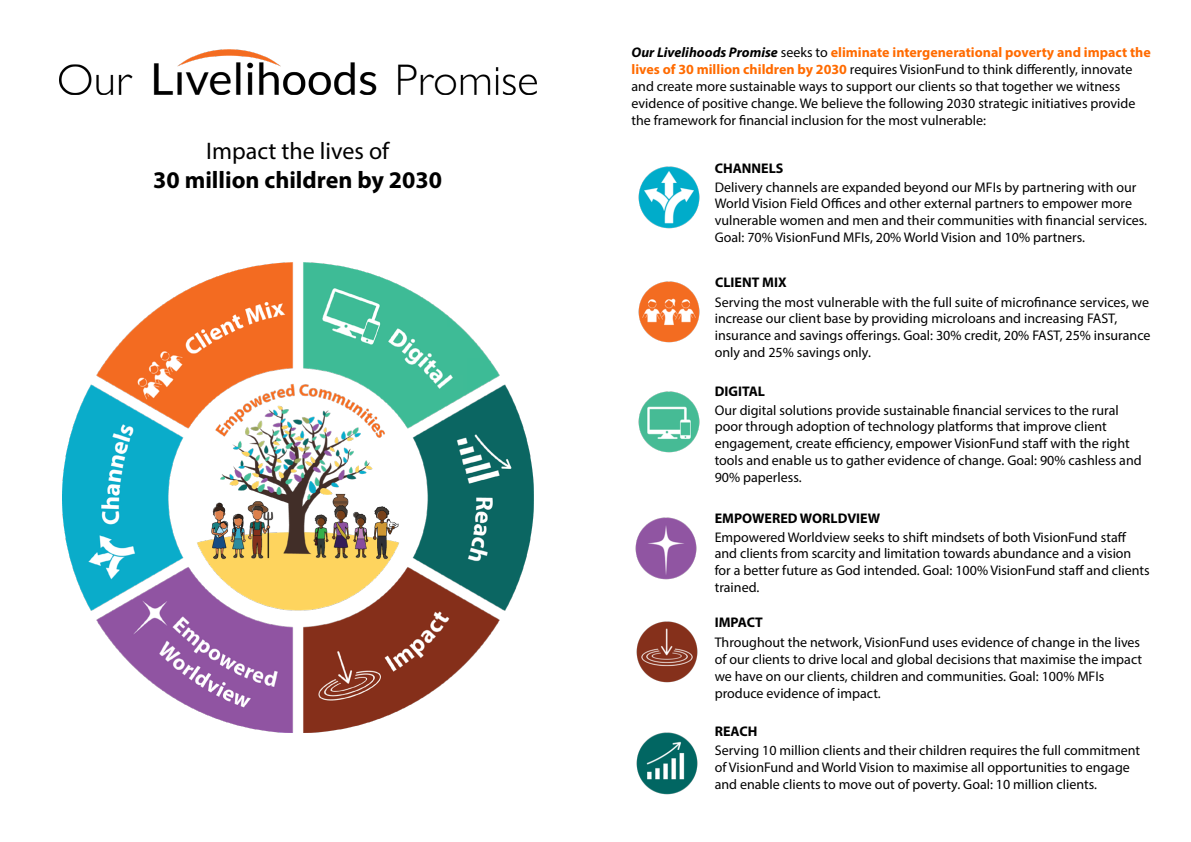
<style>
.page{position:relative;width:1191px;height:842px;background:#fff}
.page>*{position:absolute;margin:0;border:0;box-sizing:border-box;transform-origin:0 0}
.t1{font:700 24px "Myriad Pro";color:#000}
.t2{font:24px "Myriad Pro";color:#000}
.t3{font:14px/16.8px "Myriad Pro";color:#000}
.t4{font:700 14px "Myriad Pro";color:#000}
.s1{font-weight:700;font-style:italic}
.s2{font-weight:700;color:#ff6b00}
</style>
<div class="page">
<img style="left:62px;top:262px;width:471px;height:470px">
<img style="left:59px;top:49px;width:477px;height:46px">
<img style="left:638px;top:281px;width:62px;height:62px">
<img style="left:638px;top:391px;width:62px;height:62px">
<img style="left:636px;top:732px;width:62px;height:63px">
<img style="left:638px;top:166px;width:62px;height:63px">
<img style="left:635px;top:517px;width:62px;height:63px">
<img style="left:636px;top:621px;width:62px;height:62px">
<h1 class="t2" style="left:206px;top:136px;width:185px">Impact the lives of</h1>
<h1 class="t1" style="left:153px;top:164px;width:290px">30 million children by 2030</h1>
<p class="t3" style="left:631px;top:44px;width:521px"><span class="s1">Our Livelihoods Promise</span> seeks to <span class="s2">eliminate intergenerational poverty and impact the lives of 30 million children by 2030</span> requires VisionFund to think differently, innovate and create more sustainable ways to support our clients so that together we witness evidence of positive change. We believe the following 2030 strategic initiatives provide the framework for financial inclusion for the most vulnerable:</p>
<p class="t4" style="left:714px;top:159px;width:70px">CHANNELS</p>
<p class="t3" style="left:714px;top:178px;width:434px">Delivery channels are expanded beyond our MFIs by partnering with our World Vision Field Offices and other external partners to empower more vulnerable women and men and their communities with financial services.<br>Goal: 70% VisionFund MFIs, 20% World Vision and 10% partners.</p>
<p class="t4" style="left:715px;top:273px;width:73px">CLIENT MIX</p>
<p class="t3" style="left:714px;top:293px;width:437px">Serving the most vulnerable with the full suite of microfinance services, we increase our client base by providing microloans and increasing FAST, insurance and savings offerings. Goal: 30% credit, 20% FAST, 25% insurance only and 25% savings only.</p>
<p class="t4" style="left:715px;top:382px;width:52px">DIGITAL</p>
<p class="t3" style="left:714px;top:401px;width:428px">Our digital solutions provide sustainable financial services to the rural poor through adoption of technology platforms that improve client engagement, create efficiency, empower VisionFund staff with the right tools and enable us to gather evidence of change. Goal: 90% cashless and 90% paperless.</p>
<p class="t4" style="left:714px;top:509px;width:167px">EMPOWERED WORLDVIEW</p>
<p class="t3" style="left:714px;top:528px;width:436px">Empowered Worldview seeks to shift mindsets of both VisionFund staff and clients from scarcity and limitation towards abundance and a vision for a better future as God intended. Goal: 100% VisionFund staff and clients trained.</p>
<p class="t4" style="left:714px;top:613px;width:50px">IMPACT</p>
<p class="t3" style="left:714px;top:634px;width:429px">Throughout the network, VisionFund uses evidence of change in the lives of our clients to drive local and global decisions that maximise the impact we have on our clients, children and communities. Goal: 100% MFIs produce evidence of impact.</p>
<p class="t4" style="left:714px;top:722px;width:44px">REACH</p>
<p class="t3" style="left:714px;top:742px;width:427px">Serving 10 million clients and their children requires the full commitment of VisionFund and World Vision to maximise all opportunities to engage and enable clients to move out of poverty. Goal: 10 million clients.</p>
</div>
